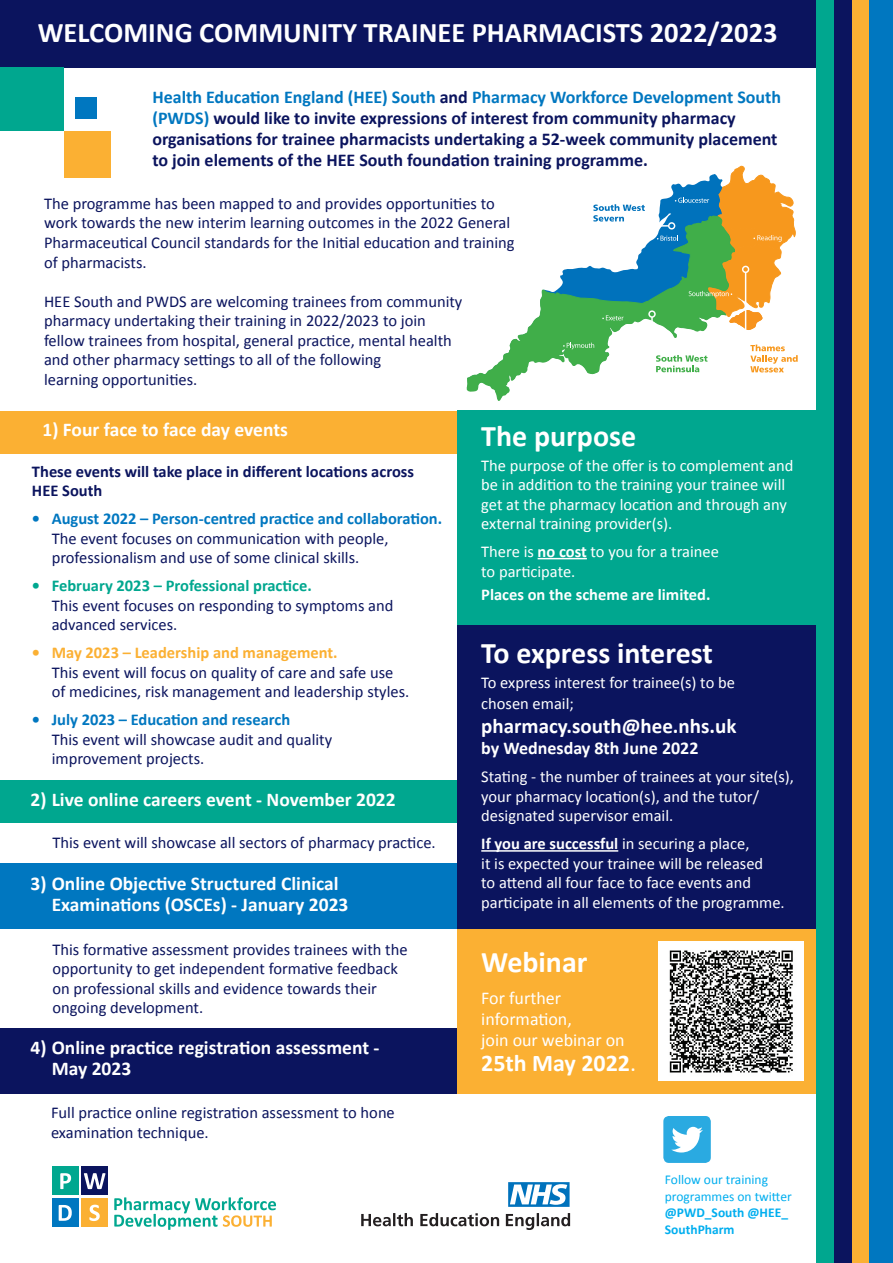
<style>
.page{position:relative;width:893px;height:1263px;background:#fff}
.page>*{position:absolute;margin:0;border:0;box-sizing:border-box;transform-origin:0 0}
.t1{font:700 30px "Calibri";color:#fff}
.t2{font:700 28.5px "Calibri";color:#fff}
.t3{font:700 24px "Calibri";color:#fff}
.t4{font:700 21px "Calibri";color:#fff}
.t5{font:700 19.5px/21px "Calibri";color:#fff}
.t6{font:700 18px/21px "Calibri";color:#0b145e}
.t7{font:18px/21px "Calibri";color:#fff}
.t8{font:700 18px "Calibri";color:#fff}
.t9{font:16.5px/19.5px "Calibri";color:#0b145e}
.t10{font:16.5px/19.5px "Calibri";color:#fff}
.t11{font:700 16.5px/19.5px "Calibri";color:#0b145e}
.t12{font:700 16.5px "Calibri";color:#fff}
.t13{font:13.5px/16.5px "Calibri";color:#00aeef}
.s1{color:#0077c0}
.s2{font-weight:700}
.s3{font-weight:700;color:#0077c0}
.s4{font-weight:700;color:#00a78f}
.s5{font-weight:700;color:#fbb033}
.s6{font-weight:400}
</style>
<div class="page">
<div style="left:0;top:411px;width:457px;height:42px;background:#fbb033"></div>
<div style="left:0;top:1028px;width:457px;height:65px;background:#0b145e"></div>
<div style="left:0;top:863px;width:457px;height:66px;background:#0077c0"></div>
<div style="left:0;top:781px;width:457px;height:42px;background:#00a78f"></div>
<div style="left:457px;top:929px;width:373px;height:164px;background:#fbb033"></div>
<div style="left:457px;top:625px;width:373px;height:304px;background:#0b145e"></div>
<div style="left:0;top:0;width:893px;height:67px;background:#0b145e"></div>
<svg style="left:466px;top:235px;width:237px;height:166px"></svg>
<svg style="left:750px;top:345px;width:48px;height:27px"></svg>
<svg style="left:593px;top:204px;width:52px;height:18px"></svg>
<hr style="left:651px;top:317px;width:2px;height:55px;background:#fff">
<div style="left:648px;top:310px;width:8px;height:8px;border:1px solid #fff;border-radius:50%"></div>
<svg style="left:656px;top:355px;width:52px;height:17px"></svg>
<svg style="left:563px;top:343px;width:31px;height:6px"></svg>
<svg style="left:602px;top:315px;width:21px;height:5px"></svg>
<svg style="left:657px;top:165px;width:139px;height:166px"></svg>
<div style="left:834px;top:0;width:18px;height:1263px;background:#0b145e"></div>
<div style="left:852px;top:0;width:18px;height:1263px;background:#fbb033"></div>
<div style="left:870px;top:0;width:23px;height:1263px;background:#0077c0"></div>
<div style="left:816px;top:0;width:18px;height:1263px;background:#00a78f"></div>
<div style="left:0;top:68px;width:64px;height:63px;background:#00a78f"></div>
<div style="left:64px;top:131px;width:47px;height:47px;background:#fbb033"></div>
<div style="left:76px;top:98px;width:21px;height:21px;background:#0077c0"></div>
<div style="left:457px;top:411px;width:373px;height:214px;background:#00a78f"></div>
<hr style="left:538px;top:558px;width:49px;height:1px;background:#fff">
<hr style="left:481px;top:850px;width:137px;height:2px;background:#fff">
<img style="left:659px;top:942px;width:144px;height:139px">
<svg style="left:663px;top:1116px;width:48px;height:47px"></svg>
<div style="left:52px;top:1166px;width:26px;height:29px;background:#00a78f"></div>
<svg style="left:60px;top:1173px;width:11px;height:16px"></svg>
<div style="left:82px;top:1166px;width:26px;height:29px;background:#0b145e"></div>
<svg style="left:84px;top:1173px;width:21px;height:16px"></svg>
<div style="left:52px;top:1198px;width:26px;height:28px;background:#0077c0"></div>
<svg style="left:59px;top:1205px;width:13px;height:16px"></svg>
<div style="left:82px;top:1198px;width:26px;height:28px;background:#fbb033"></div>
<svg style="left:89px;top:1205px;width:11px;height:16px"></svg>
<svg style="left:114px;top:1197px;width:162px;height:33px"></svg>
<svg style="left:506px;top:1213px;width:64px;height:17px"></svg>
<svg style="left:361px;top:1213px;width:138px;height:13px"></svg>
<svg style="left:508px;top:1182px;width:62px;height:25px"></svg>
<p class="t2" style="left:38px;top:14px;width:741px">WELCOMING COMMUNITY TRAINEE PHARMACISTS 2022/2023</p>
<p class="t6" style="left:152px;top:86px;width:630px"><span class="s1">Health Education England (HEE) South</span> and <span class="s1">Pharmacy Workforce Development South (PWDS)</span> would like to invite expressions of interest from community pharmacy organisations for trainee pharmacists undertaking a 52-week community placement to join elements of the HEE South foundation training programme.</p>
<p class="t9" style="left:44px;top:193px;width:472px">The programme has been mapped to and provides opportunities to work towards the new interim learning outcomes in the 2022 General Pharmaceutical Council standards for the Initial education and training of pharmacists.</p>
<p class="t9" style="left:44px;top:290px;width:420px">HEE South and PWDS are welcoming trainees from community pharmacy undertaking their training in 2022/2023 to join fellow trainees from hospital, general practice, mental health and other pharmacy settings to all of the following<br>learning opportunities.</p>
<p class="t1" style="left:481px;top:418px;width:157px">The purpose</p>
<p class="t10" style="left:481px;top:455px;width:314px">The purpose of the offer is to complement and be in addition to the training your trainee will get at the pharmacy location and through any external training provider(s).</p>
<p class="t10" style="left:481px;top:541px;width:239px">There is <span class="s2">no cost</span> to you for a trainee to participate.</p>
<p class="t12" style="left:481px;top:585px;width:231px">Places on the scheme are limited.</p>
<p class="t5" style="left:43px;top:418px;width:247px">1) Four face to face day events</p>
<p class="t11" style="left:32px;top:461px;width:384px">These events will take place in different locations across<br>HEE South</p>
<p class="t9" style="left:52px;top:508px;width:392px;text-indent:-20px"><span class="s3">• August 2022 – Person-centred practice and collaboration.<br></span>The event focuses on communication with people, professionalism and use of some clinical skills.</p>
<p class="t9" style="left:52px;top:575px;width:343px;text-indent:-20px"><span class="s4">• February 2023 – Professional practice.<br></span>This event focuses on responding to symptoms and advanced services.</p>
<p class="t9" style="left:52px;top:642px;width:359px;text-indent:-20px"><span class="s5">• May 2023 – Leadership and management.<br></span>This event will focus on quality of care and safe use of medicines, risk management and leadership styles.</p>
<p class="t9" style="left:52px;top:709px;width:282px;text-indent:-20px"><span class="s3">• July 2023 – Education and research<br></span>This event will showcase audit and quality improvement projects.</p>
<p class="t1" style="left:481px;top:634px;width:233px">To express interest</p>
<p class="t10" style="left:481px;top:672px;width:255px;line-height:21px">To express interest for trainee(s) to be chosen email;</p>
<p class="t4" style="left:481px;top:713px;width:257px">pharmacy.south@hee.nhs.uk</p>
<p class="t8" style="left:481px;top:737px;width:219px">by Wednesday 8th June 2022</p>
<p class="t10" style="left:481px;top:766px;width:314px">Stating - the number of trainees at your site(s), your pharmacy location(s), and the tutor/ designated supervisor email.</p>
<p class="t10" style="left:481px;top:833px;width:305px"><span class="s2">If you are successful</span> in securing a place,<br>it is expected your trainee will be released<br>to attend all four face to face events and participate in all elements of the programme.</p>
<p class="t5" style="left:30px;top:788px;width:367px">2) Live online careers event - November 2022</p>
<p class="t9" style="left:53px;top:832px;width:385px">This event will showcase all sectors of pharmacy practice.</p>
<p class="t5" style="left:52px;top:872px;width:298px;text-indent:-21px">3) Online Objective Structured Clinical<br>Examinations (OSCEs) - January 2023</p>
<p class="t9" style="left:53px;top:939px;width:357px">This formative assessment provides trainees with the opportunity to get independent formative feedback on professional skills and evidence towards their ongoing development.</p>
<p class="t5" style="left:52px;top:1036px;width:329px;text-indent:-21px">4) Online practice registration assessment -<br>May 2023</p>
<p class="t9" style="left:51px;top:1102px;width:345px">Full practice online registration assessment to hone examination technique.</p>
<p class="t1" style="left:481px;top:943px;width:108px">Webinar</p>
<p class="t7" style="left:481px;top:986px;width:145px">For further information,<br>join our webinar on</p>
<p class="t3" style="left:481px;top:1048px;width:156px">25th May 2022<span class="s6">.</span></p>
<p class="t13" style="left:665px;top:1171px;width:128px">Follow our training programmes on twitter <span class="s2">@PWD_South @HEE_<br>SouthPharm</span></p>
</div>
